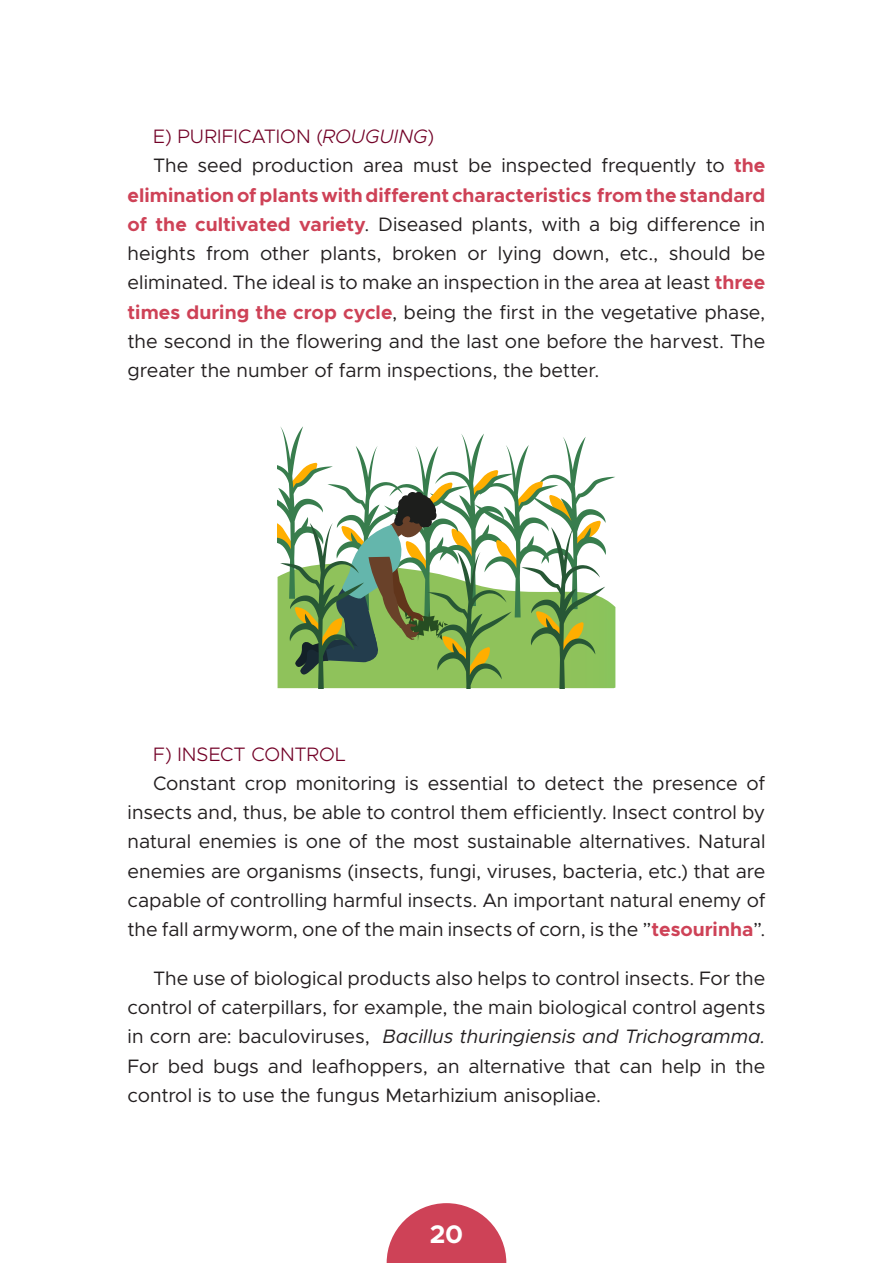
<style>
.page{position:relative;width:893px;height:1263px;background:#fff}
.page>*{position:absolute;margin:0;border:0;box-sizing:border-box;transform-origin:0 0}
.t1{font:700 25.5px "Metropolis";color:#fff}
.texto{font:19.5px/29.2px "Metropolis";color:#231f20;text-align:justify}
.sub{font:19.5px/29.2px "Metropolis";color:#231f20;text-align:justify}
.sub-2{font:300 19.5px "Metropolis";color:#720026}
.s1{font-style:italic}
.s2{font-weight:700;color:#ce4257}
</style>
<div class="page">
<svg style="left:387px;top:1203px;width:119px;height:60px"></svg>
<svg style="left:278px;top:426px;width:337px;height:262px"></svg>
<p class="sub-2" style="left:153px;top:124px;width:283px">E) PURIFICATION (<span class="s1">ROUGUING</span>)</p>
<p class="sub" style="left:128px;top:151px;width:639px;text-indent:26px">The seed production area must be inspected frequently to <span class="s2">the elimination of plants with different characteristics from the standard of the cultivated variety</span>. Diseased plants, with a big difference in heights from other plants, broken or lying down, etc., should be eliminated. The ideal is to make an inspection in the area at least <span class="s2">three times during the crop cycle</span>, being the first in the vegetative phase, the second in the flowering and the last one before the harvest. The greater the number of farm inspections, the better.</p>
<p class="sub-2" style="left:153px;top:742px;width:194px">F) INSECT CONTROL</p>
<p class="texto" style="left:128px;top:768px;width:639px;text-indent:26px">Constant crop monitoring is essential to detect the presence of insects and, thus, be able to control them efficiently. Insect control by natural enemies is one of the most sustainable alternatives. Natural enemies are organisms (insects, fungi, viruses, bacteria, etc.) that are capable of controlling harmful insects. An important natural enemy of the fall armyworm, one of the main insects of corn, is the ”<span class="s2">tesourinha</span>”.</p>
<p class="texto" style="left:128px;top:963px;width:639px;text-indent:26px">The use of biological products also helps to control insects. For the control of caterpillars, for example, the main biological control agents in corn are: baculoviruses, <span class="s1">Bacillus thuringiensis and Trichogramma.<br></span>For bed bugs and leafhoppers, an alternative that can help in the control is to use the fungus Metarhizium anisopliae.</p>
<h1 class="t1" style="left:430px;top:1218px;width:35px">20</h1>
</div>
